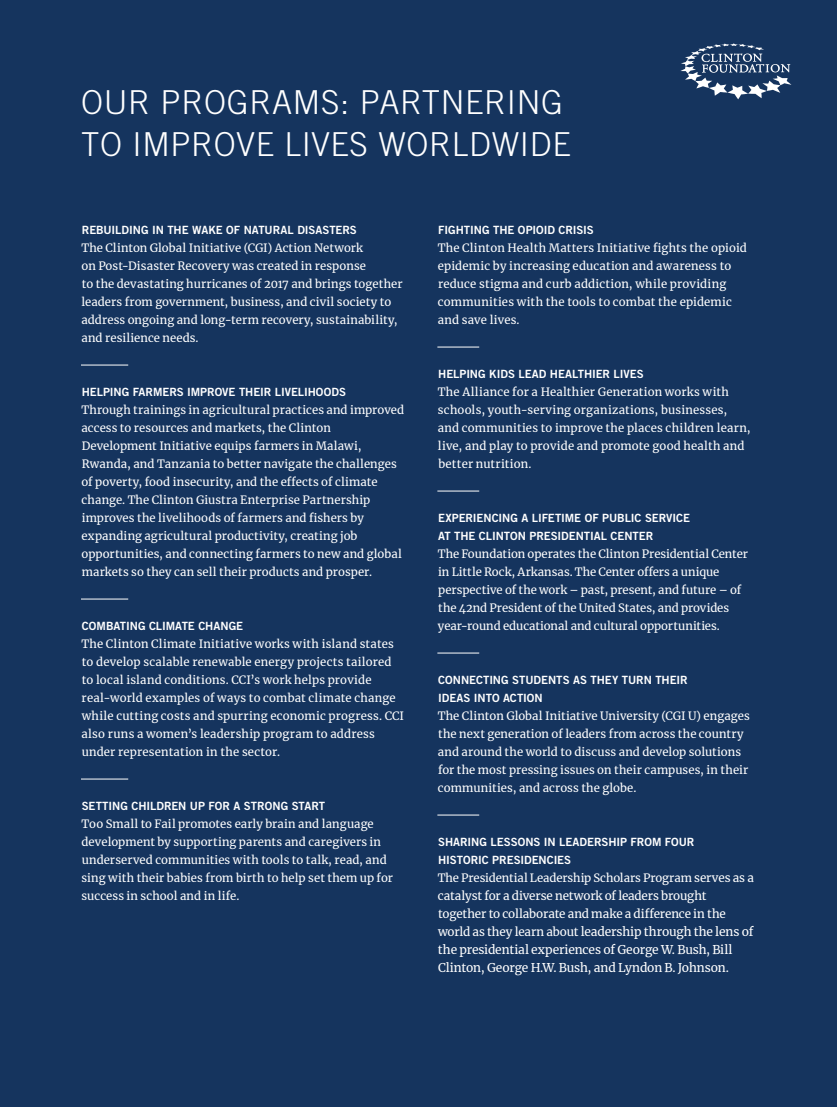
<style>
.page{position:relative;width:837px;height:1107px;background:#15345e}
.page>*{position:absolute;margin:0;border:0;box-sizing:border-box;transform-origin:0 0}
.t1{font:300 33px/42px "Trade Gothic";letter-spacing:.02em;color:#fff}
.t2{font:12px/18px "Merriweather";letter-spacing:-.015em;color:#fff}
.t3{font:11.7px/18px "Merriweather";letter-spacing:-.015em;color:#fff}
.t4{font:11.4px/18px "Merriweather";letter-spacing:.01em;color:#fff}
.t5{font:11.4px/18px "Trade Gothic Bold Two";letter-spacing:-.005em;color:#fff}
.t6{font:11.4px "Merriweather";letter-spacing:-.01em;color:#fff}
.s1{font-size:11.7px}
</style>
<div class="page">
<hr style="left:81px;top:365px;width:47px;height:1px;background:#fff">
<hr style="left:81px;top:599px;width:47px;height:1px;background:#fff">
<hr style="left:81px;top:779px;width:47px;height:1px;background:#fff">
<hr style="left:437px;top:347px;width:42px;height:1px;background:#fff">
<hr style="left:437px;top:491px;width:42px;height:1px;background:#fff">
<hr style="left:437px;top:653px;width:42px;height:1px;background:#fff">
<hr style="left:437px;top:815px;width:42px;height:1px;background:#fff">
<svg style="left:680px;top:44px;width:111px;height:55px"></svg>
<h1 class="t1" style="left:81px;top:81px;width:491px">OUR PROGRAMS: PARTNERING<br>TO IMPROVE LIVES WORLDWIDE</h1>
<p class="t5" style="left:82px;top:221px;width:276px">REBUILDING IN THE WAKE OF NATURAL DISASTERS</p>
<p class="t4" style="left:81px;top:239px;width:323px">The Clinton Global Initiative (CGI) Action Network<br>on Post-Disaster Recovery was created in response<br>to the devastating hurricanes of 2017 and brings together leaders from government, business, and civil society to address ongoing and long-term recovery, sustainability, and resilience needs.</p>
<p class="t5" style="left:82px;top:383px;width:266px">HELPING FARMERS IMPROVE THEIR LIVELIHOODS</p>
<p class="t4" style="left:81px;top:401px;width:324px">Through trainings in agricultural practices and improved access to resources and markets, the Clinton Development Initiative equips farmers in Malawi, Rwanda, and Tanzania to better navigate the challenges of poverty, food insecurity, and the effects of climate change. The Clinton Giustra Enterprise Partnership improves the livelihoods of farmers and fishers by expanding agricultural productivity, creating job opportunities, and connecting farmers to new and global markets so they can sell their products and prosper.</p>
<p class="t5" style="left:82px;top:617px;width:163px">COMBATING CLIMATE CHANGE</p>
<p class="t4" style="left:81px;top:635px;width:324px">The Clinton Climate Initiative works with island states to develop scalable renewable energy projects tailored to local island conditions. CCI’s work helps provide real-world examples of ways to combat climate change while cutting costs and spurring economic progress. CCI also runs a women’s leadership program to address under representation in the sector.</p>
<p class="t5" style="left:82px;top:797px;width:245px">SETTING CHILDREN UP FOR A STRONG START</p>
<p class="t4" style="left:82px;top:815px;width:313px">Too Small to Fail promotes early brain and language development by supporting parents and caregivers in underserved communities with tools to talk, read, and sing with their babies from birth to help set them up for success in school and in life.</p>
<p class="t5" style="left:438px;top:221px;width:157px">FIGHTING THE OPIOID CRISIS</p>
<p class="t4" style="left:438px;top:239px;width:311px">The Clinton Health Matters Initiative fights the opioid epidemic by increasing education and awareness to reduce stigma and curb addiction, while providing communities with the tools to combat the epidemic and save lives.</p>
<p class="t5" style="left:438px;top:365px;width:207px">HELPING KIDS LEAD HEALTHIER LIVES</p>
<p class="t4" style="left:438px;top:383px;width:314px">The Alliance for a Healthier Generation works with schools, youth-serving organizations, businesses, and communities to improve the places children learn, live, and play to provide and promote good health and better nutrition.</p>
<p class="t5" style="left:438px;top:509px;width:254px">EXPERIENCING A LIFETIME OF PUBLIC SERVICE<br>AT THE CLINTON PRESIDENTIAL CENTER</p>
<p class="t4" style="left:438px;top:545px;width:312px">The Foundation operates the Clinton Presidential Center in Little Rock, Arkansas. The Center offers a unique perspective of the work – past, present, and future – of the 42nd President of the United States, and provides year-round educational and cultural opportunities.</p>
<p class="t5" style="left:438px;top:671px;width:251px">CONNECTING STUDENTS AS THEY TURN THEIR<br>IDEAS INTO ACTION</p>
<p class="t4" style="left:438px;top:707px;width:313px">The Clinton Global Initiative University (CGI U) engages the next generation of leaders from across the country and around the world to discuss and develop solutions for the most pressing issues on their campuses, in their communities, and across the globe.</p>
<p class="t5" style="left:438px;top:833px;width:258px">SHARING LESSONS IN LEADERSHIP FROM FOUR<br>HISTORIC PRESIDENCIES</p>
<p class="t6" style="left:438px;top:870px;width:317px">The Presidential Leadership Scholars Program <span class="s1">serves as a</span></p>
<p class="t3" style="left:438px;top:886px;width:289px">catalyst for a diverse network of leaders brought together to collaborate and make a difference in the</p>
<p class="t2" style="left:438px;top:922px;width:317px"><span class="s1">world as they learn about</span> leadership through the lens of the presidential experiences of George W. Bush, Bill<br>Clinton, George H.W. Bush, and Lyndon B. Johnson.</p>
</div>
